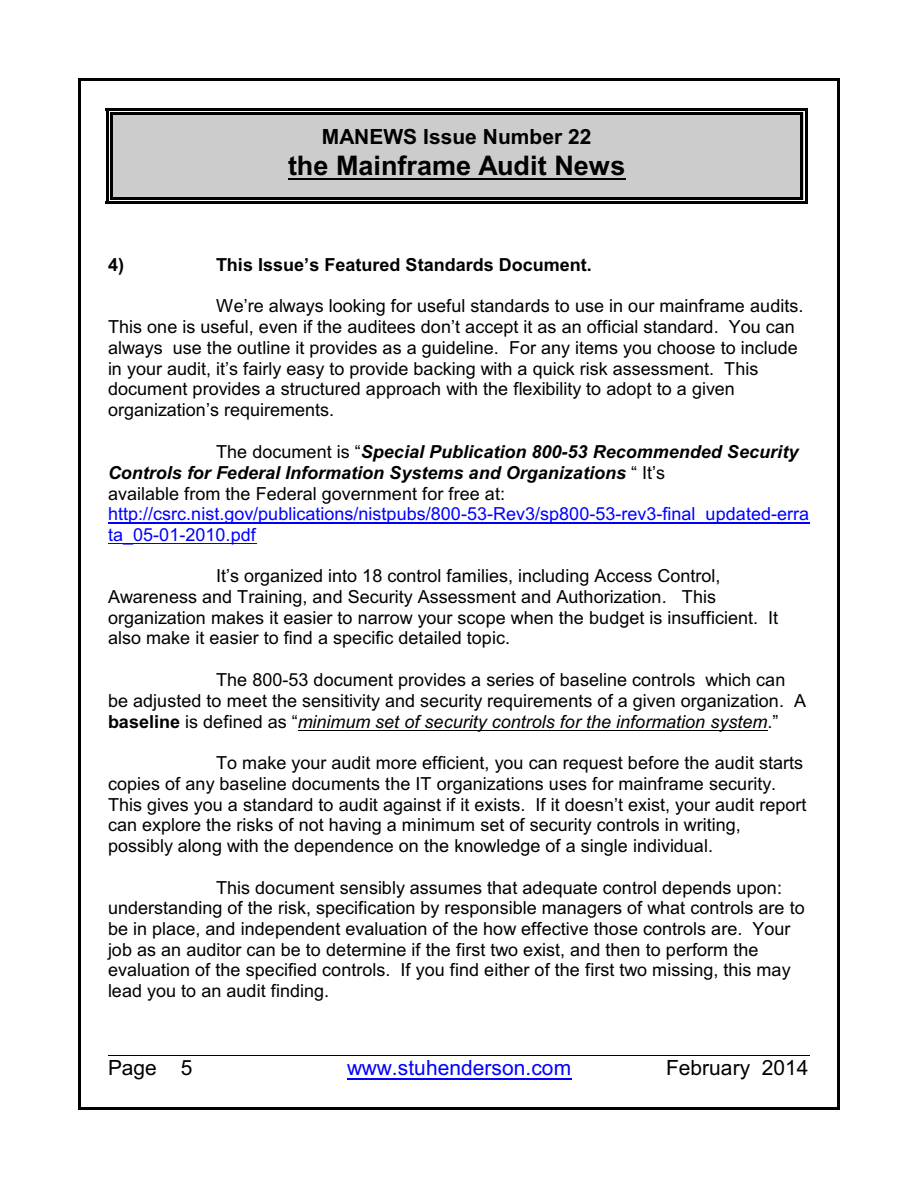
<style>
.page{position:relative;width:918px;height:1188px;background:#fff}
.page>*{position:absolute;margin:0;border:0;box-sizing:border-box;transform-origin:0 0}
.t1{font:700 27px "Arial";color:#000}
.t2{font:21px "Arial";color:#00f}
.t3{font:700 21px "Arial";color:#000}
.t4{font:21px "Arial";color:#000}
.t5{font:18px/20.7px "Arial";color:#000}
.t6{font:italic 700 18px/20.9px "Arial";color:#000}
.t7{font:18px/20.7px "Arial";color:#00f}
.t8{font:700 18px "Arial";color:#000}
.s1{font-weight:400;font-style:normal}
.s2{font-weight:700}
.s3{font-style:italic}
</style>
<div class="page">
<hr style="left:78px;top:78px;width:3px;height:1032px;background:#000">
<hr style="left:837px;top:78px;width:3px;height:1032px;background:#000">
<hr style="left:78px;top:78px;width:762px;height:3px;background:#000">
<hr style="left:78px;top:1107px;width:762px;height:3px;background:#000">
<div style="left:110px;top:112px;width:693px;height:87px;background:#ccc"></div>
<hr style="left:288px;top:178px;width:338px;height:2px;background:#000">
<hr style="left:110px;top:112px;width:3px;height:87px;background:#000">
<hr style="left:800px;top:112px;width:3px;height:87px;background:#000">
<hr style="left:110px;top:112px;width:693px;height:3px;background:#000">
<hr style="left:110px;top:197px;width:693px;height:2px;background:#000">
<hr style="left:106px;top:108px;width:2px;height:96px;background:#000">
<hr style="left:805px;top:108px;width:2px;height:96px;background:#000">
<hr style="left:106px;top:108px;width:701px;height:3px;background:#000">
<hr style="left:106px;top:201px;width:701px;height:3px;background:#000">
<hr style="left:108px;top:523px;width:701px;height:1px;background:#00f">
<hr style="left:108px;top:543px;width:148px;height:1px;background:#00f">
<hr style="left:298px;top:730px;width:470px;height:1px;background:#000">
<hr style="left:347px;top:1078px;width:224px;height:1px;background:#00f">
<hr style="left:108px;top:1055px;width:702px;height:1px;background:#000">
<p class="t3" style="left:322px;top:129px;width:271px">MANEWS Issue Number 22</p>
<h1 class="t1" style="left:288px;top:155px;width:339px">the Mainframe Audit News</h1>
<p class="t8" style="left:108px;top:258px;width:18px">4)</p>
<p class="t8" style="left:216px;top:258px;width:377px">This Issue’s Featured Standards Document.</p>
<p class="t5" style="left:108px;top:297px;width:697px;text-indent:108px">We’re always looking for useful standards to use in our mainframe audits.<br>This one is useful, even if the auditees don’t accept it as an official standard. You can always use the outline it provides as a guideline. For any items you choose to include in your audit, it’s fairly easy to provide backing with a quick risk assessment. This document provides a structured approach with the flexibility to adopt to a given organization’s requirements.</p>
<p class="t6" style="left:108px;top:443px;width:692px;text-indent:108px"><span class="s1">The document is “</span>Special Publication 800-53 Recommended Security<br>Controls for Federal Information Systems and Organizations <span class="s1">“ It’s<br>available from the Federal government for free at:</span></p>
<p class="t7" style="left:108px;top:505px;width:703px">http://csrc.nist.gov/publications/nistpubs/800-53-Rev3/sp800-53-rev3-final_updated-erra ta_05-01-2010.pdf</p>
<p class="t5" style="left:108px;top:567px;width:672px;text-indent:108px">It’s organized into 18 control families, including Access Control, Awareness and Training, and Security Assessment and Authorization. This organization makes it easier to narrow your scope when the budget is insufficient. It also make it easier to find a specific detailed topic.</p>
<p class="t5" style="left:108px;top:671px;width:700px;text-indent:108px">The 800-53 document provides a series of baseline controls which can be adjusted to meet the sensitivity and security requirements of a given organization. A <span class="s2">baseline</span> is defined as “<span class="s3">minimum set of security controls for the information system</span>.”</p>
<p class="t5" style="left:108px;top:754px;width:700px;text-indent:108px">To make your audit more efficient, you can request before the audit starts copies of any baseline documents the IT organizations uses for mainframe security.<br>This gives you a standard to audit against if it exists. If it doesn’t exist, your audit report can explore the risks of not having a minimum set of security controls in writing, possibly along with the dependence on the knowledge of a single individual.</p>
<p class="t5" style="left:108px;top:879px;width:698px;text-indent:108px">This document sensibly assumes that adequate control depends upon: understanding of the risk, specification by responsible managers of what controls are to be in place, and independent evaluation of the how effective those controls are. Your job as an auditor can be to determine if the first two exist, and then to perform the evaluation of the specified controls. If you find either of the first two missing, this may lead you to an audit finding.</p>
<p class="t4" style="left:108px;top:1060px;width:86px">Page 5</p>
<p class="t2" style="left:347px;top:1060px;width:226px">www.stuhenderson.com</p>
<p class="t4" style="left:666px;top:1060px;width:144px">February 2014</p>
</div>
